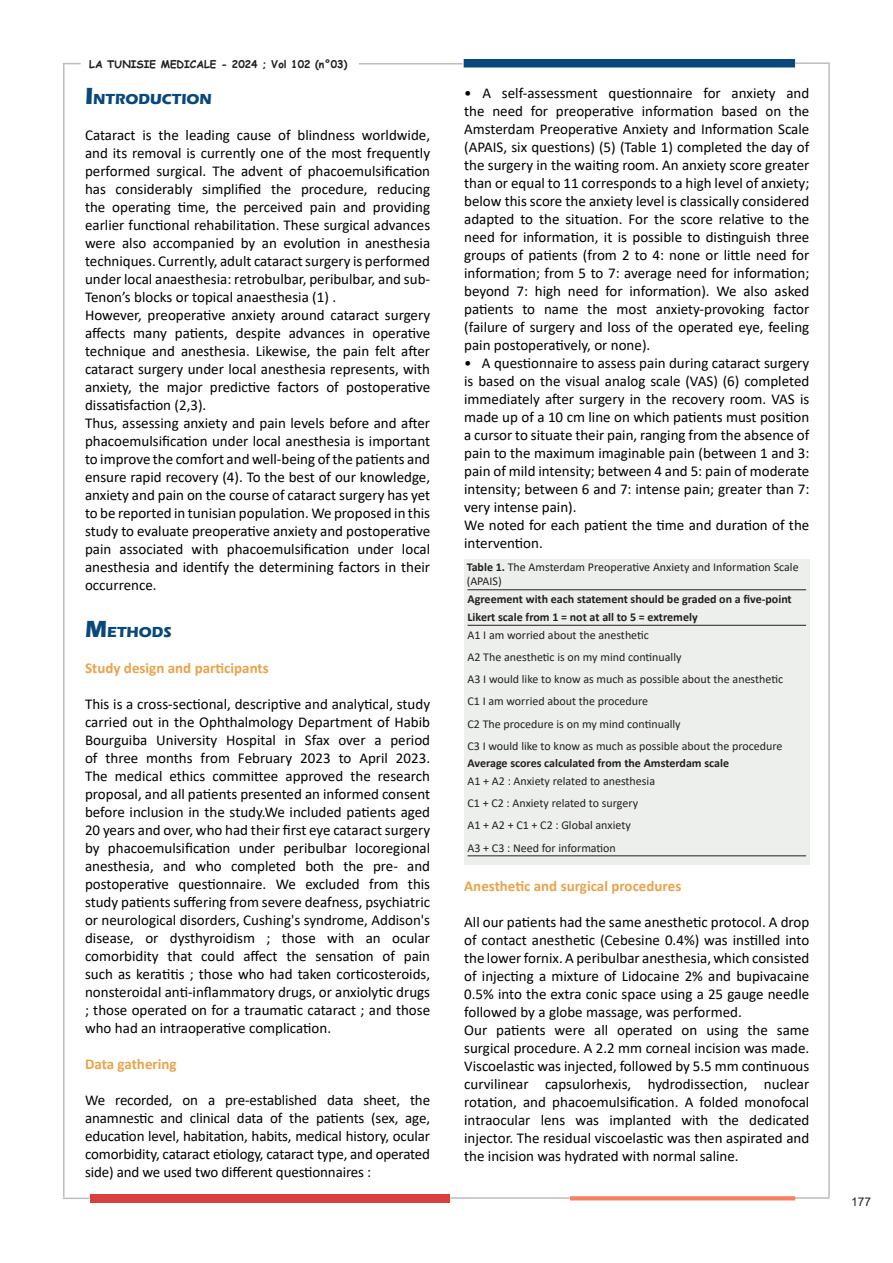
<style>
.page{position:relative;width:893px;height:1263px;background:#fff}
.page>*{position:absolute;margin:0;border:0;box-sizing:border-box;transform-origin:0 0}
.t1{font:15px/18px "Calibri";color:#000;text-align:justify}
.sous_titre{font:700 15px "Calibri";color:#eaa34a}
.titre{font:700 15px "Eras ITC";color:#09487c}
.t2{font:12px/13.8px "Calibri";color:#231f20}
.t3{font:700 12px/18px "Calibri";color:#231f20}
.t4{font:12px "Arial";color:#231f20}
.t5{font:700 10.5px "Comic Sans MS";color:#231f20}
.s1{font-size:24px}
.s2{font-weight:700}
</style>
<div class="page">
<div style="left:464px;top:59px;width:331px;height:8px;background:#09487c"></div>
<svg style="left:63px;top:63px;width:18px;height:1px"></svg>
<hr style="left:63px;top:64px;width:2px;height:1133px;background:#bcbdc0">
<hr style="left:828px;top:64px;width:2px;height:1134px;background:#bcbdc0">
<hr style="left:795px;top:62px;width:35px;height:2px;background:#bcbdc0">
<hr style="left:359px;top:63px;width:104px;height:2px;background:#bcbdc0">
<div style="left:90px;top:1194px;width:359px;height:9px;background:#da3f3f"></div>
<hr style="left:794px;top:1197px;width:35px;height:2px;background:#bcbdc0">
<svg style="left:570px;top:1196px;width:225px;height:4px"></svg>
<hr style="left:450px;top:1197px;width:120px;height:2px;background:#bcbdc0">
<hr style="left:63px;top:1197px;width:26px;height:2px;background:#bcbdc0">
<div style="left:464px;top:559px;width:346px;height:305px;background:#edefed"></div>
<hr style="left:468px;top:589px;width:338px;height:1px;background:#231f20">
<hr style="left:468px;top:855px;width:338px;height:1px;background:#231f20">
<hr style="left:468px;top:625px;width:338px;height:1px;background:#231f20">
<p class="t5" style="left:89px;top:56px;width:260px">LA TUNISIE MEDICALE - 2024 ; Vol 102 (n°03)</p>
<p class="titre" style="left:85px;top:90px;width:128px"><span class="s1">I</span>NTRODUCTION</p>
<p class="t1" style="left:85px;top:126px;width:347px">Cataract is the leading cause of blindness worldwide, and its removal is currently one of the most frequently performed surgical. The advent of phacoemulsification has considerably simplified the procedure, reducing the operating time, the perceived pain and providing earlier functional rehabilitation. These surgical advances were also accompanied by an evolution in anesthesia techniques. Currently, adult cataract surgery is performed under local anaesthesia: retrobulbar, peribulbar, and sub-Tenon’s blocks or topical anaesthesia (1) .</p>
<p class="t1" style="left:85px;top:306px;width:347px">However, preoperative anxiety around cataract surgery affects many patients, despite advances in operative technique and anesthesia. Likewise, the pain felt after cataract surgery under local anesthesia represents, with anxiety, the major predictive factors of postoperative dissatisfaction (2,3).</p>
<p class="t1" style="left:85px;top:414px;width:347px">Thus, assessing anxiety and pain levels before and after phacoemulsification under local anesthesia is important to improve the comfort and well-being of the patients and ensure rapid recovery (4). To the best of our knowledge, anxiety and pain on the course of cataract surgery has yet to be reported in tunisian population. We proposed in this study to evaluate preoperative anxiety and postoperative pain associated with phacoemulsification under local anesthesia and identify the determining factors in their occurrence.</p>
<p class="titre" style="left:85px;top:623px;width:88px"><span class="s1">M</span>ETHODS</p>
<p class="sous_titre" style="left:85px;top:657px;width:185px">Study design and participants</p>
<p class="t1" style="left:85px;top:694px;width:347px">This is a cross-sectional, descriptive and analytical, study carried out in the Ophthalmology Department of Habib Bourguiba University Hospital in Sfax over a period of three months from February 2023 to April 2023.<br>The medical ethics committee approved the research proposal, and all patients presented an informed consent before inclusion in the study.We included patients aged 20 years and over, who had their first eye cataract surgery by phacoemulsification under peribulbar locoregional anesthesia, and who completed both the pre- and postoperative questionnaire. We excluded from this study patients suffering from severe deafness, psychiatric or neurological disorders, Cushing's syndrome, Addison's disease, or dysthyroidism ; those with an ocular comorbidity that could affect the sensation of pain such as keratitis ; those who had taken corticosteroids, nonsteroidal anti-inflammatory drugs, or anxiolytic drugs ; those operated on for a traumatic cataract ; and those who had an intraoperative complication.</p>
<p class="sous_titre" style="left:85px;top:1053px;width:93px">Data gathering</p>
<p class="t1" style="left:85px;top:1090px;width:347px">We recorded, on a pre-established data sheet, the anamnestic and clinical data of the patients (sex, age, education level, habitation, habits, medical history, ocular comorbidity, cataract etiology, cataract type, and operated side) and we used two different questionnaires :</p>
<p class="t1" style="left:464px;top:84px;width:347px">• A self-assessment questionnaire for anxiety and the need for preoperative information based on the Amsterdam Preoperative Anxiety and Information Scale (APAIS, six questions) (5) (Table 1) completed the day of the surgery in the waiting room. An anxiety score greater than or equal to 11 corresponds to a high level of anxiety; below this score the anxiety level is classically considered adapted to the situation. For the score relative to the need for information, it is possible to distinguish three groups of patients (from 2 to 4: none or little need for information; from 5 to 7: average need for information; beyond 7: high need for information). We also asked patients to name the most anxiety-provoking factor (failure of surgery and loss of the operated eye, feeling pain postoperatively, or none).</p>
<p class="t1" style="left:464px;top:354px;width:347px">• A questionnaire to assess pain during cataract surgery is based on the visual analog scale (VAS) (6) completed immediately after surgery in the recovery room. VAS is made up of a 10 cm line on which patients must position a cursor to situate their pain, ranging from the absence of pain to the maximum imaginable pain (between 1 and 3: pain of mild intensity; between 4 and 5: pain of moderate intensity; between 6 and 7: intense pain; greater than 7: very intense pain).</p>
<p class="t1" style="left:464px;top:516px;width:347px">We noted for each patient the time and duration of the intervention.</p>
<p class="t2" style="left:467px;top:560px;width:333px"><span class="s2">Table 1.</span> The Amsterdam Preoperative Anxiety and Information Scale (APAIS)</p>
<p class="t3" style="left:468px;top:590px;width:326px">Agreement with each statement should be graded on a five-point<br>Likert scale from 1 = not at all to 5 = extremely</p>
<p class="t2" style="left:468px;top:627px;width:183px">A1 I am worried about the anesthetic</p>
<p class="t2" style="left:468px;top:650px;width:215px">A2 The anesthetic is on my mind continually</p>
<p class="t2" style="left:468px;top:672px;width:317px">A3 I would like to know as much as possible about the anesthetic</p>
<p class="t2" style="left:468px;top:694px;width:182px">C1 I am worried about the procedure</p>
<p class="t2" style="left:468px;top:716px;width:215px">C2 The procedure is on my mind continually</p>
<p class="t2" style="left:468px;top:739px;width:316px">C3 I would like to know as much as possible about the procedure</p>
<p class="t3" style="left:468px;top:754px;width:263px">Average scores calculated from the Amsterdam scale</p>
<p class="t2" style="left:468px;top:774px;width:189px">A1 + A2 : Anxiety related to anesthesia</p>
<p class="t2" style="left:468px;top:796px;width:172px">C1 + C2 : Anxiety related to surgery</p>
<p class="t2" style="left:468px;top:818px;width:165px">A1 + A2 + C1 + C2 : Global anxiety</p>
<p class="t2" style="left:468px;top:840px;width:150px">A3 + C3 : Need for information</p>
<p class="sous_titre" style="left:464px;top:875px;width:219px">Anesthetic and surgical procedures</p>
<p class="t1" style="left:464px;top:912px;width:347px">All our patients had the same anesthetic protocol. A drop of contact anesthetic (Cebesine 0.4%) was instilled into the lower fornix. A peribulbar anesthesia, which consisted of injecting a mixture of Lidocaine 2% and bupivacaine 0.5% into the extra conic space using a 25 gauge needle followed by a globe massage, was performed.</p>
<p class="t1" style="left:464px;top:1020px;width:347px">Our patients were all operated on using the same surgical procedure. A 2.2 mm corneal incision was made.<br>Viscoelastic was injected, followed by 5.5 mm continuous curvilinear capsulorhexis, hydrodissection, nuclear rotation, and phacoemulsification. A folded monofocal intraocular lens was implanted with the dedicated injector. The residual viscoelastic was then aspirated and the incision was hydrated with normal saline.</p>
<p class="t4" style="left:851px;top:1194px;width:22px">177</p>
</div>
